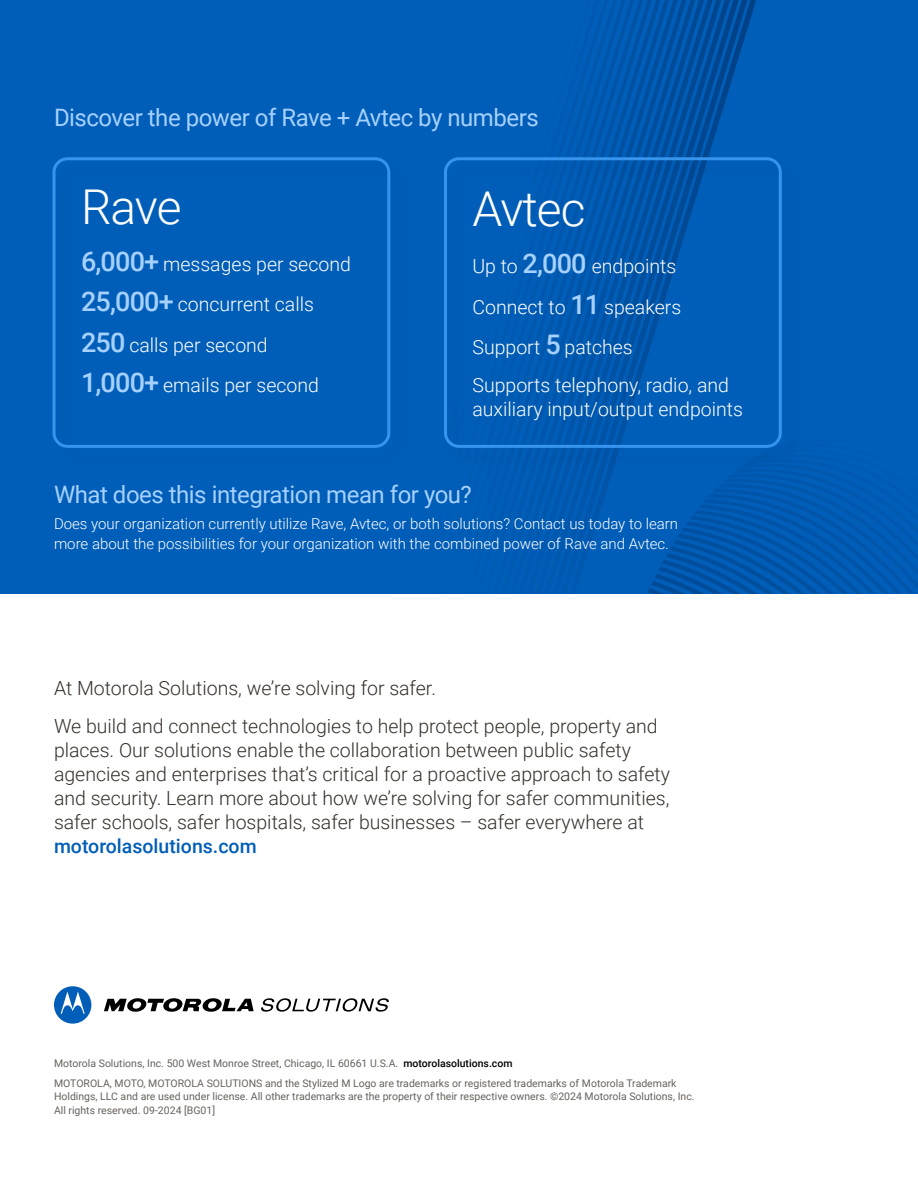
<style>
.page{position:relative;width:918px;height:1188px;background:#fff}
.page>*{position:absolute;margin:0;border:0;box-sizing:border-box;transform-origin:0 0}
.t1{font:300 48px "Roboto";letter-spacing:-.02em;color:#fff}
.t2{font:24px "Roboto";letter-spacing:-.02em;color:#a6d1ff}
.t3{font:300 19.5px/24px "Roboto";color:#352f2a}
.t4{font:300 19.5px/40.5px "Roboto";color:#fff}
.t5{font:500 19.5px "Roboto";color:#005eb8}
.t6{font:300 15px/19.5px "Roboto";color:#fff}
.t7{font:10.5px/20.2px "Roboto";color:#67625d}
.s1{font-weight:500;font-size:27px;color:#a6d1ff}
.s2{font-weight:500;color:#000}
</style>
<div class="page">
<div style="left:0;top:0;width:918px;height:594px;background:#005eb8"></div>
<svg style="left:544px;top:0;width:212px;height:553px"></svg>
<svg style="left:647px;top:467px;width:271px;height:127px"></svg>
<div style="left:52px;top:157px;width:338px;height:291px;border:3px solid #3694ed;border-radius:14px"></div>
<div style="left:446px;top:160px;width:354px;height:307px;background:#004085;opacity:.25"></div>
<div style="left:444px;top:157px;width:338px;height:291px;border:3px solid #3694ed;border-radius:14px"></div>
<svg style="left:104px;top:998px;width:150px;height:14px"></svg>
<svg style="left:261px;top:998px;width:128px;height:14px"></svg>
<div style="left:54px;top:986px;width:37px;height:38px;background:#005eb8;border-radius:50%"></div>
<svg style="left:61px;top:992px;width:24px;height:22px"></svg>
<p class="t2" style="left:54px;top:101px;width:486px">Discover the power of Rave + Avtec by numbers</p>
<h1 class="t1" style="left:81px;top:173px;width:102px">Rave</h1>
<p class="t4" style="left:81px;top:243px;width:271px"><span class="s1">6,000+</span> messages per second<br><span class="s1">25,000+</span> concurrent calls<br><span class="s1">250</span> calls per second<br><span class="s1">1,000+</span> emails per second</p>
<h1 class="t1" style="left:472px;top:175px;width:114px">Avtec</h1>
<p class="t4" style="left:472px;top:245px;width:210px">Up to <span class="s1">2,000</span> endpoints<br>Connect to <span class="s1">11</span> speakers<br>Support <span class="s1">5</span> patches</p>
<p class="t4" style="left:472px;top:372px;width:272px;line-height:24px">Supports telephony, radio, and auxiliary input/output endpoints</p>
<p class="t2" style="left:54px;top:478px;width:419px">What does this integration mean for you?</p>
<p class="t6" style="left:54px;top:514px;width:626px">Does your organization currently utilize Rave, Avtec, or both solutions? Contact us today to learn more about the possibilities for your organization with the combined power of Rave and Avtec.</p>
<p class="t3" style="left:54px;top:669px;width:605px;line-height:37.5px">At Motorola Solutions, we’re solving for safer.<br>We build and connect technologies to help protect people, property and</p>
<p class="t3" style="left:54px;top:737px;width:618px">places. Our solutions enable the collaboration between public safety agencies and enterprises that’s critical for a proactive approach to safety and security. Learn more about how we’re solving for safer communities, safer schools, safer hospitals, safer businesses – safer everywhere at</p>
<p class="t5" style="left:54px;top:832px;width:204px">motorolasolutions.com</p>
<p class="t7" style="left:54px;top:1052px;width:624px">Motorola Solutions, Inc. 500 West Monroe Street, Chicago, IL 60661 U.S.A. <span class="s2">motorolasolutions.com<br></span>MOTOROLA, MOTO, MOTOROLA SOLUTIONS and the Stylized M Logo are trademarks or registered trademarks of Motorola Trademark</p>
<p class="t7" style="left:54px;top:1089px;width:642px;line-height:13.5px">Holdings, LLC and are used under license. All other trademarks are the property of their respective owners. ©2024 Motorola Solutions, Inc.<br>All rights reserved. 09-2024 [BG01]</p>
</div>
